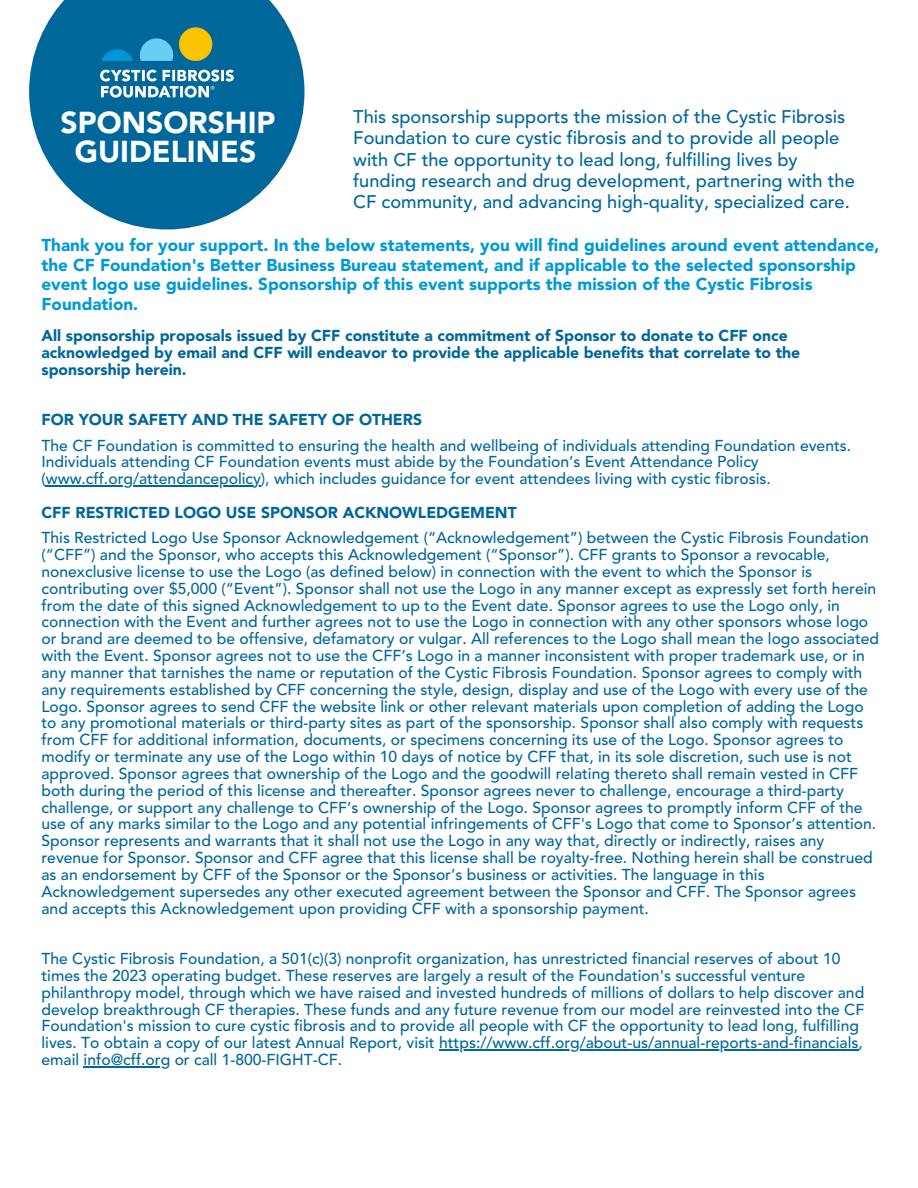
<style>
.page{position:relative;width:918px;height:1188px;background:#fff}
.page>*{position:absolute;margin:0;border:0;box-sizing:border-box;transform-origin:0 0}
.t1{font:900 30px/29.2px "Avenir LT Std";color:#fff;text-align:center}
.t2{font:500 18.15px/21.3px "Avenir LT Std";color:#00679b}
.t3{font:900 17.1px/19.5px "Avenir LT Std";color:#0099d7}
.t4{font:500 15.75px/16.8px "Avenir LT Std";color:#00679b}
.t5{font:900 15.75px/16.8px "Avenir LT Std";color:#00679b}
.s1{font-weight:900}
</style>
<div class="page">
<svg style="left:29px;top:0;width:275px;height:230px;fill:#00679b"></svg>
<img style="left:100px;top:27px;width:134px;height:73px">
<hr style="left:46px;top:485px;width:215px;height:2px;background:#00679b">
<hr style="left:439px;top:1049px;width:420px;height:2px;background:#00679b">
<hr style="left:84px;top:1066px;width:86px;height:2px;background:#00679b">
<h1 class="t1" style="left:61px;top:110px;width:216px">SPONSORSHIP<br>GUIDELINES</h1>
<h2 class="t2" style="left:353px;top:108px;width:503px">This sponsorship supports the mission of the Cystic Fibrosis Foundation to cure cystic fibrosis and to provide all people with CF the opportunity to lead long, fulfilling lives by funding research and drug development, partnering with the CF community, and advancing high-quality, specialized care.</h2>
<h2 class="t3" style="left:42px;top:237px;width:840px">Thank you for your support. In the below statements, you will find guidelines around event attendance, the CF Foundation's Better Business Bureau statement, and if applicable to the selected sponsorship event logo use guidelines. Sponsorship of this event supports the mission of the Cystic Fibrosis Foundation.</h2>
<p class="t5" style="left:42px;top:329px;width:760px">All sponsorship proposals issued by CFF constitute a commitment of Sponsor to donate to CFF once acknowledged by email and CFF will endeavor to provide the applicable benefits that correlate to the sponsorship herein.</p>
<h3 class="t5" style="left:42px;top:413px;width:382px">FOR YOUR SAFETY AND THE SAFETY OF OTHERS</h3>
<p class="t4" style="left:42px;top:438px;width:811px">The CF Foundation is committed to ensuring the health and wellbeing of individuals attending Foundation events.<br>Individuals attending CF Foundation events must abide by the Foundation’s Event Attendance Policy (www.cff.org/attendancepolicy), which includes guidance for event attendees living with cystic fibrosis.</p>
<h3 class="t4" style="left:42px;top:501px;width:829px;line-height:25.2px"><span class="s1">CFF RESTRICTED LOGO USE SPONSOR ACKNOWLEDGEMENT<br></span>This Restricted Logo Use Sponsor Acknowledgement (“Acknowledgement”) between the Cystic Fibrosis Foundation</h3>
<h3 class="t4" style="left:42px;top:548px;width:790px">(“CFF”) and the Sponsor, who accepts this Acknowledgement (“Sponsor”). CFF grants to Sponsor a revocable,</h3>
<p class="t4" style="left:42px;top:564px;width:839px">nonexclusive license to use the Logo (as defined below) in connection with the event to which the Sponsor is contributing over $5,000 (“Event”). Sponsor shall not use the Logo in any manner except as expressly set forth herein from the date of this signed Acknowledgement to up to the Event date. Sponsor agrees to use the Logo only, in connection with the Event and further agrees not to use the Logo in connection with any other sponsors whose logo or brand are deemed to be offensive, defamatory or vulgar. All references to the Logo shall mean the logo associated with the Event. Sponsor agrees not to use the CFF’s Logo in a manner inconsistent with proper trademark use, or in any manner that tarnishes the name or reputation of the Cystic Fibrosis Foundation. Sponsor agrees to comply with any requirements established by CFF concerning the style, design, display and use of the Logo with every use of the Logo. Sponsor agrees to send CFF the website link or other relevant materials upon completion of adding the Logo to any promotional materials or third-party sites as part of the sponsorship. Sponsor shall also comply with requests from CFF for additional information, documents, or specimens concerning its use of the Logo. Sponsor agrees to modify or terminate any use of the Logo within 10 days of notice by CFF that, in its sole discretion, such use is not approved. Sponsor agrees that ownership of the Logo and the goodwill relating thereto shall remain vested in CFF both during the period of this license and thereafter. Sponsor agrees never to challenge, encourage a third-party challenge, or support any challenge to CFF’s ownership of the Logo. Sponsor agrees to promptly inform CFF of the use of any marks similar to the Logo and any potential infringements of CFF's Logo that come to Sponsor’s attention.<br>Sponsor represents and warrants that it shall not use the Logo in any way that, directly or indirectly, raises any revenue for Sponsor. Sponsor and CFF agree that this license shall be royalty-free. Nothing herein shall be construed as an endorsement by CFF of the Sponsor or the Sponsor’s business or activities. The language in this Acknowledgement supersedes any other executed agreement between the Sponsor and CFF. The Sponsor agrees and accepts this Acknowledgement upon providing CFF with a sponsorship payment.</p>
<p class="t4" style="left:42px;top:952px;width:801px">The Cystic Fibrosis Foundation, a 501(c)(3) nonprofit organization, has unrestricted financial reserves of about 10</p>
<p class="t4" style="left:42px;top:969px;width:824px">times the 2023 operating budget. These reserves are largely a result of the Foundation's successful venture philanthropy model, through which we have raised and invested hundreds of millions of dollars to help discover and develop breakthrough CF therapies. These funds and any future revenue from our model are reinvested into the CF Foundation's mission to cure cystic fibrosis and to provide all people with CF the opportunity to lead long, fulfilling lives. To obtain a copy of our latest Annual Report, visit https://www.cff.org/about-us/annual-reports-and-financials,</p>
<p class="t4" style="left:42px;top:1053px;width:302px">email info@cff.org or call 1-800-FIGHT-CF.</p>
</div>
